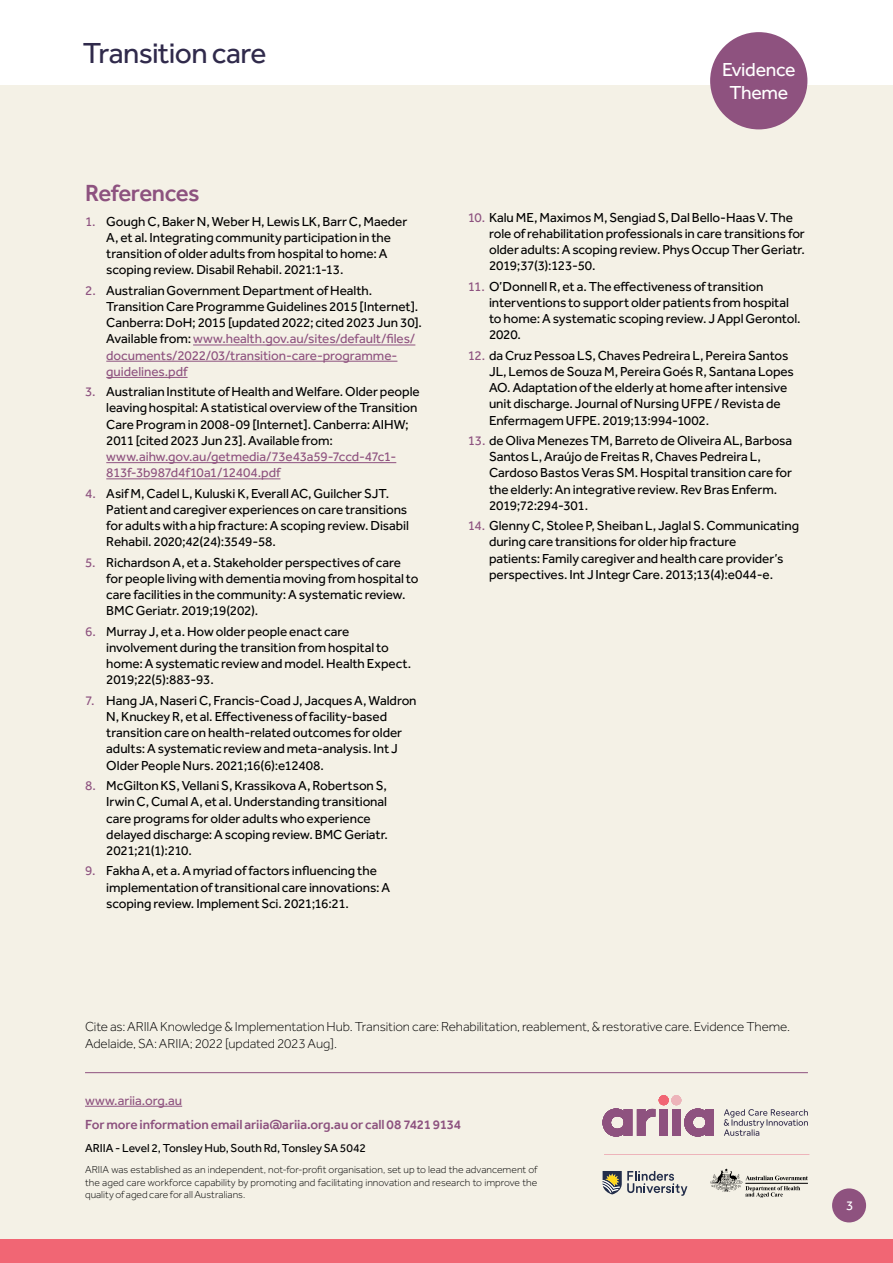
<style>
.page{position:relative;width:893px;height:1263px;background:#fff}
.page>*{position:absolute;margin:0;border:0;box-sizing:border-box;transform-origin:0 0}
.t1{font:30px "Effra";letter-spacing:-.025em;color:#302a4b}
.Sub_Heading__H2{font:500 24px "Effra";letter-spacing:-.02em;color:#8d527f}
.t2{font:19.5px/22.5px "Effra";letter-spacing:-.015em;color:#fff;text-align:center}
.t3{font:13.5px/16.2px "Effra";letter-spacing:-.005em;color:#000}
.t4{font:300 13.5px/16.2px "Effra";letter-spacing:-.005em;color:#000}
.t5{font:500 13.5px "Effra";letter-spacing:-.01em;color:#8d527f}
.Paragraph__P{font:13.5px "Effra";letter-spacing:-.005em;color:#8e527f}
.t6{font:13.5px "Effra";color:#fff}
.t7{font:12px "Effra";letter-spacing:-.005em;color:#000}
.t8{font:300 10.5px/12.6px "Effra";letter-spacing:.005em;color:#000;text-align:justify}
.s1{color:#8d527f}
.s2{color:#8e527f}
</style>
<div class="page">
<div style="left:0;top:85px;width:893px;height:1178px;background:#f4f1e6"></div>
<div style="left:0;top:1239px;width:893px;height:24px;background:#f16674"></div>
<div style="left:710px;top:32px;width:97px;height:97px;background:#8e527f;border-radius:50%"></div>
<div style="left:832px;top:1188px;width:34px;height:34px;background:#8e527f;border-radius:50%"></div>
<hr style="left:193px;top:345px;width:222px;height:1px;background:#8e527f">
<hr style="left:106px;top:361px;width:291px;height:1px;background:#8e527f">
<hr style="left:106px;top:377px;width:82px;height:1px;background:#8e527f">
<hr style="left:106px;top:462px;width:290px;height:1px;background:#8e527f">
<hr style="left:106px;top:479px;width:174px;height:1px;background:#8e527f">
<hr style="left:85px;top:1106px;width:97px;height:1px;background:#8e527f">
<hr style="left:85px;top:1072px;width:723px;height:1px;background:#8e527f">
<hr style="left:604px;top:1154px;width:205px;height:1px;background:#edb4ba">
<svg style="left:603px;top:1108px;width:111px;height:28px"></svg>
<div style="left:671px;top:1095px;width:10px;height:10px;background:#edb4ba;border-radius:50%"></div>
<div style="left:659px;top:1095px;width:10px;height:10px;background:#f16674;border-radius:50%"></div>
<svg style="left:724px;top:1109px;width:84px;height:27px"></svg>
<svg style="left:603px;top:1171px;width:84px;height:25px"></svg>
<svg style="left:710px;top:1168px;width:98px;height:30px"></svg>
<h1 class="t1" style="left:83px;top:35px;width:185px">Transition care</h1>
<h2 class="Sub_Heading__H2" style="left:85px;top:179px;width:116px">References</h2>
<p class="t3" style="left:106px;top:213px;width:303px;text-indent:-21px"><span class="s1">1.</span> Gough C, Baker N, Weber H, Lewis LK, Barr C, Maeder A, et al. Integrating community participation in the transition of older adults from hospital to home: A scoping review. Disabil Rehabil. 2021:1-13.</p>
<p class="t3" style="left:106px;top:282px;width:317px;text-indent:-21px"><span class="s1">2.</span> Australian Government Department of Health.<br>Transition Care Programme Guidelines 2015 [Internet].<br>Canberra: DoH; 2015 [updated 2022; cited 2023 Jun 30].<br>Available from: <span class="s2">www.health.gov.au/sites/default/files/ documents/2022/03/transition-care-programme&shy;guidelines.pdf</span></p>
<p class="t3" style="left:106px;top:383px;width:315px;text-indent:-21px"><span class="s1">3.</span> Australian Institute of Health and Welfare. Older people leaving hospital: A statistical overview of the Transition Care Program in 2008-09 [Internet]. Canberra: AIHW; 2011 [cited 2023 Jun 23]. Available from: <span class="s2">www.aihw.gov.au/getmedia/73e43a59-7ccd-47c1- 813f-3b987d4f10a1/12404.pdf</span></p>
<p class="t3" style="left:106px;top:485px;width:304px;text-indent:-21px"><span class="s1">4.</span> Asif M, Cadel L, Kuluski K, Everall AC, Guilcher SJT.<br>Patient and caregiver experiences on care transitions for adults with a hip fracture: A scoping review. Disabil Rehabil. 2020;42(24):3549-58.</p>
<p class="t3" style="left:106px;top:554px;width:314px;text-indent:-21px"><span class="s1">5.</span> Richardson A, et a. Stakeholder perspectives of care for people living with dementia moving from hospital to care facilities in the community: A systematic review.<br>BMC Geriatr. 2019;19(202).</p>
<p class="t3" style="left:106px;top:623px;width:307px;text-indent:-21px"><span class="s1">6.</span> Murray J, et a. How older people enact care involvement during the transition from hospital to home: A systematic review and model. Health Expect.<br>2019;22(5):883-93.</p>
<p class="t3" style="left:106px;top:692px;width:312px;text-indent:-21px"><span class="s1">7.</span> Hang JA, Naseri C, Francis-Coad J, Jacques A, Waldron N, Knuckey R, et al. Effectiveness of facility-based transition care on health-related outcomes for older adults: A systematic review and meta-analysis. Int J Older People Nurs. 2021;16(6):e12408.</p>
<p class="t3" style="left:106px;top:777px;width:283px;text-indent:-21px"><span class="s1">8.</span> McGilton KS, Vellani S, Krassikova A, Robertson S, Irwin C, Cumal A, et al. Understanding transitional care programs for older adults who experience delayed discharge: A scoping review. BMC Geriatr.<br>2021;21(1):210.</p>
<p class="t3" style="left:106px;top:862px;width:285px;text-indent:-21px"><span class="s1">9.</span> Fakha A, et a. A myriad of factors influencing the implementation of transitional care innovations: A scoping review. Implement Sci. 2021;16:21.</p>
<h3 class="t2" style="left:722px;top:58px;width:75px">Evidence<br>Theme</h3>
<p class="t3" style="left:489px;top:209px;width:317px;text-indent:-21px"><span class="s1">10.</span> Kalu ME, Maximos M, Sengiad S, Dal Bello-Haas V. The role of rehabilitation professionals in care transitions for older adults: A scoping review. Phys Occup Ther Geriatr.<br>2019;37(3):123-50.</p>
<p class="t3" style="left:489px;top:278px;width:313px;text-indent:-21px"><span class="s1">11.</span> O’Donnell R, et a. The effectiveness of transition interventions to support older patients from hospital to home: A systematic scoping review. J Appl Gerontol.<br>2020.</p>
<p class="t3" style="left:489px;top:347px;width:306px;text-indent:-21px"><span class="s1">12.</span> da Cruz Pessoa LS, Chaves Pedreira L, Pereira Santos JL, Lemos de Souza M, Pereira Goés R, Santana Lopes AO. Adaptation of the elderly at home after intensive unit discharge. Journal of Nursing UFPE / Revista de Enfermagem UFPE. 2019;13:994-1002.</p>
<p class="t3" style="left:489px;top:432px;width:305px;text-indent:-21px"><span class="s1">13.</span> de Oliva Menezes TM, Barreto de Oliveira AL, Barbosa Santos L, Araújo de Freitas R, Chaves Pedreira L, Cardoso Bastos Veras SM. Hospital transition care for the elderly: An integrative review. Rev Bras Enferm.<br>2019;72:294-301.</p>
<p class="t3" style="left:489px;top:517px;width:312px;text-indent:-21px"><span class="s1">14.</span> Glenny C, Stolee P, Sheiban L, Jaglal S. Communicating during care transitions for older hip fracture<br>patients: Family caregiver and health care provider’s perspectives. Int J Integr Care. 2013;13(4):e044-e.</p>
<p class="t4" style="left:85px;top:1019px;width:707px">Cite as: ARIIA Knowledge &amp; Implementation Hub. Transition care: Rehabilitation, reablement, &amp; restorative care. Evidence Theme.<br>Adelaide, SA: ARIIA; 2022 [updated 2023 Aug].</p>
<p class="Paragraph__P" style="left:85px;top:1092px;width:99px">www.ariia.org.au</p>
<p class="t5" style="left:85px;top:1117px;width:378px">For more information email ariia@ariia.org.au or call 08 7421 9134</p>
<p class="t7" style="left:85px;top:1141px;width:282px">ARIIA - Level 2, Tonsley Hub, South Rd, Tonsley SA 5042</p>
<p class="t8" style="left:85px;top:1163px;width:454px">ARIIA was established as an independent, not-for-profit organisation, set up to lead the advancement of the aged care workforce capability by promoting and facilitating innovation and research to improve the quality of aged care for all Australians.</p>
<p class="t6" style="left:846px;top:1198px;width:9px">3</p>
</div>
